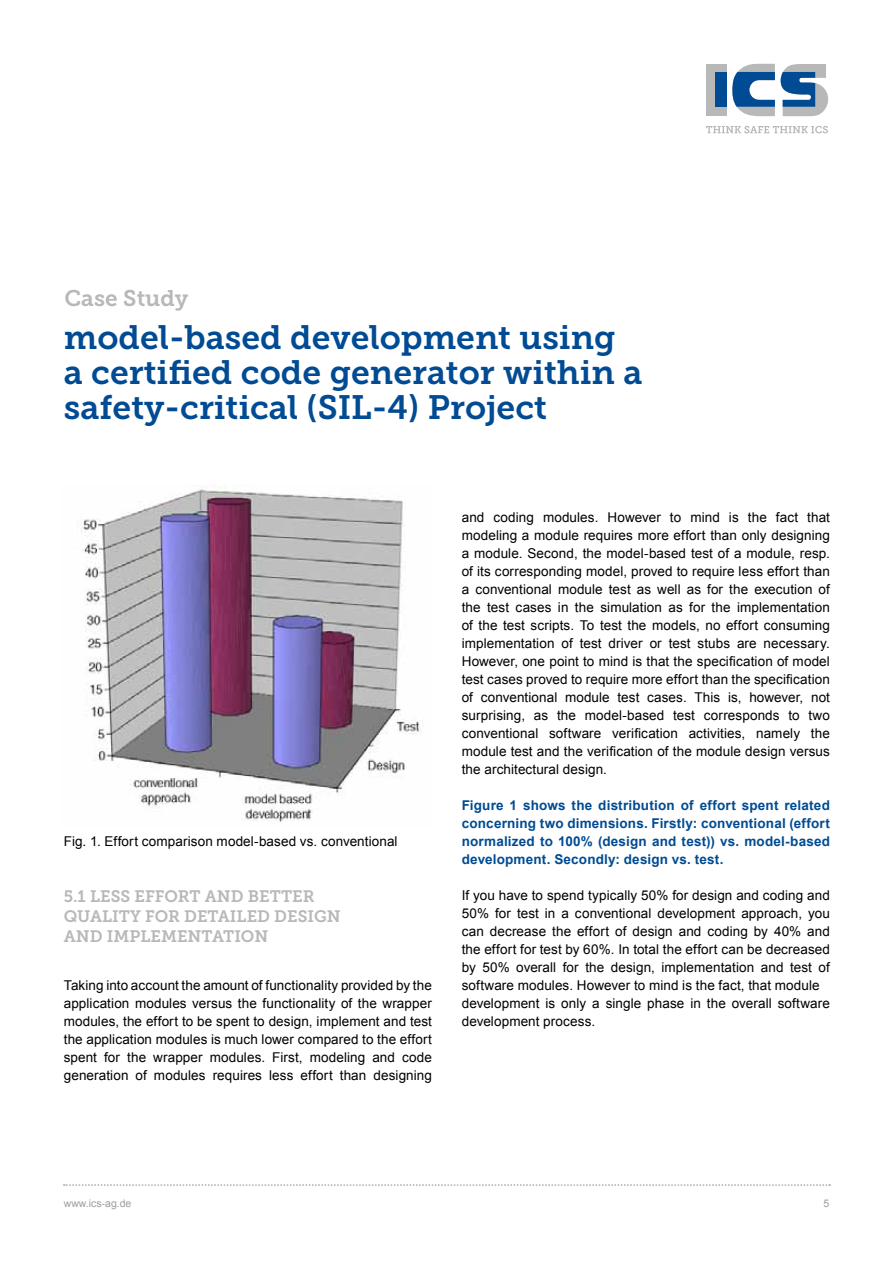
<style>
.page{position:relative;width:893px;height:1263px;background:#fff}
.page>*{position:absolute;margin:0;border:0;box-sizing:border-box;transform-origin:0 0}
.t1{font:33.6px/35.1px "Museo Slab 700";color:#004b93}
.t2{font:22.5px "Museo Slab 700";color:#b9b8b8}
.t3{font:16.5px "Museo Slab 700";color:#b9b8b8}
.t4{font:13.5px/18px "Arial";letter-spacing:.005em;color:#000;text-align:justify}
.t5{font:700 13.5px/18px "Arial";letter-spacing:.015em;color:#004b93;text-align:justify}
.t6{font:10.5px "Arial";color:#9d9d9c}
</style>
<div class="page">
<img style="left:81px;top:485px;width:340px;height:337px">
<div style="left:706px;top:64px;width:20px;height:51px;background:#b9b8b8"></div>
<svg style="left:732px;top:64px;width:43px;height:52px"></svg>
<div style="left:715px;top:72px;width:11px;height:35px;background:#004b93"></div>
<svg style="left:781px;top:64px;width:48px;height:52px"></svg>
<svg style="left:706px;top:126px;width:122px;height:7px"></svg>
<svg style="left:64px;top:1184px;width:766px;height:2px"></svg>
<h2 class="t2" style="left:65px;top:286px;width:125px">Case Study</h2>
<h1 class="t1" style="left:64px;top:320px;width:580px">model-based development using a certified code generator within a safety-critical (SIL-4) Project</h1>
<p class="t4" style="left:64px;top:832px;width:335px">Fig. 1. Effort comparison model-based vs. conventional</p>
<p class="t3" style="left:64px;top:887px;width:47px">5.1 Less</p>
<p class="t3" style="left:135px;top:887px;width:23px">Effo</p>
<p class="t3" style="left:178px;top:887px;width:41px">rt and</p>
<p class="t3" style="left:248px;top:887px;width:68px">Better</p>
<p class="t3" style="left:64px;top:907px;width:25px">Quali</p>
<p class="t3" style="left:119px;top:907px;width:111px">ty for Detailed</p>
<p class="t3" style="left:274px;top:907px;width:65px">Design</p>
<p class="t3" style="left:64px;top:926px;width:14px">and</p>
<p class="t3" style="left:107px;top:926px;width:21px">Implemen</p>
<p class="t3" style="left:202px;top:926px;width:45px">tation</p>
<p class="t4" style="left:64px;top:976px;width:370px">Taking into account the amount of functionality provided by the application modules versus the functionality of the wrapper modules, the effort to be spent to design, implement and test the application modules is much lower compared to the effort spent for the wrapper modules. First, modeling and code generation of modules requires less effort than designing</p>
<p class="t4" style="left:462px;top:508px;width:370px">and coding modules. However to mind is the fact that modeling a module requires more effort than only designing a module. Second, the model-based test of a module, resp. of its corresponding model, proved to require less effort than a conventional module test as well as for the execution of the test cases in the simulation as for the implementation of the test scripts. To test the models, no effort consuming implementation of test driver or test stubs are necessary.<br>However, one point to mind is that the specification of model test cases proved to require more effort than the specification of conventional module test cases. This is, however, not surprising, as the model-based test corresponds to two conventional software verification activities, namely the module test and the verification of the module design versus the architectural design.</p>
<p class="t5" style="left:462px;top:797px;width:370px">Figure 1 shows the distribution of effort spent related concerning two dimensions. Firstly: conventional (effort normalized to 100% (design and test)) vs. model-based development. Secondly: design vs. test.</p>
<p class="t4" style="left:462px;top:886px;width:370px;text-align:left">If you have to spend typically 50% for design and coding and 50% for test in a conventional development approach, you can decrease the effort of design and coding by 40% and the effort for test by 60%. In total the effort can be decreased by 50% overall for the design, implementation and test of software modules. However to mind is the fact, that module development is only a single phase in the overall software development process.</p>
<p class="t6" style="left:64px;top:1196px;width:69px">www.ics-ag.de</p>
<p class="t6" style="left:823px;top:1196px;width:7px">5</p>
</div>
